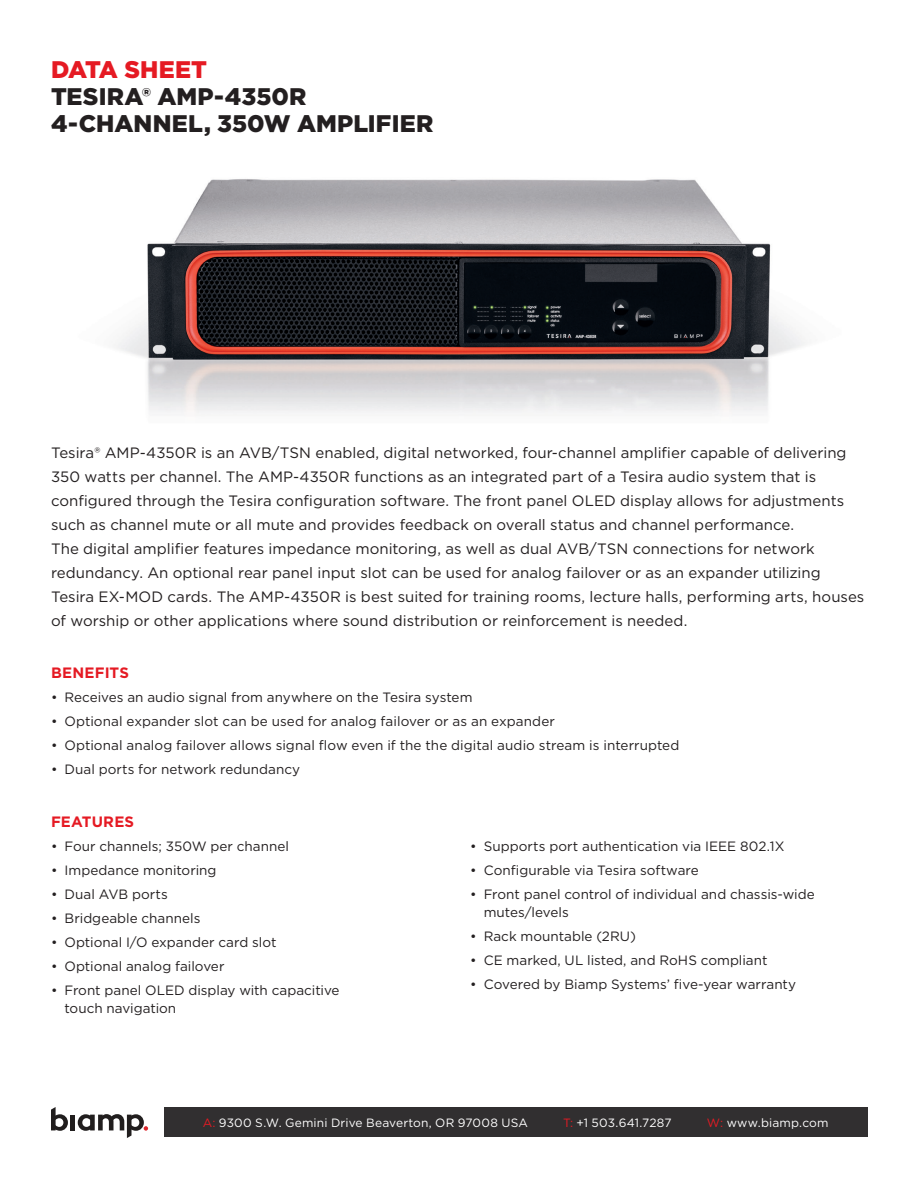
<style>
.page{position:relative;width:918px;height:1188px;background:#fff}
.page>*{position:absolute;margin:0;border:0;box-sizing:border-box;transform-origin:0 0}
.Head{font:900 24px "Gotham";letter-spacing:.005em;color:#231f20}
.Head-2{font:900 24px "Gotham";color:#e51a23}
.Intro_Body{font:15px/24px "Gotham";color:#231f20}
.subhead{font:700 15px "Gotham";letter-spacing:.01em;color:#e51a23}
.t1{font:13.5px/18px "Gotham";color:#231f20}
.t2{font:12px "Gotham";letter-spacing:.015em;color:#fff}
.s1{color:#e51a23}
</style>
<div class="page">
<svg style="left:51px;top:1107px;width:17px;height:24px"></svg>
<hr style="left:71px;top:1115px;width:4px;height:15px;background:#211e1e">
<svg style="left:78px;top:1114px;width:70px;height:24px"></svg>
<div style="left:164px;top:1107px;width:704px;height:30px;background:#312f30"></div>
<img style="left:114px;top:179px;width:692px;height:235px">
<p class="Head-2" style="left:51px;top:53px;width:158px">DATA SHEET</p>
<p class="Head" style="left:51px;top:80px;width:257px">TESIRA® AMP-4350R</p>
<p class="Head" style="left:51px;top:107px;width:384px">4-CHANNEL, 350W AMPLIFIER</p>
<p class="Intro_Body" style="left:51px;top:440px;width:815px">Tesira® AMP-4350R is an AVB/TSN enabled, digital networked, four-channel amplifier capable of delivering 350 watts per channel. The AMP-4350R functions as an integrated part of a Tesira audio system that is configured through the Tesira configuration software. The front panel OLED display allows for adjustments such as channel mute or all mute and provides feedback on overall status and channel performance.<br>The digital amplifier features impedance monitoring, as well as dual AVB/TSN connections for network redundancy. An optional rear panel input slot can be used for analog failover or as an expander utilizing Tesira EX-MOD cards. The AMP-4350R is best suited for training rooms, lecture halls, performing arts, houses of worship or other applications where sound distribution or reinforcement is needed.</p>
<p class="subhead" style="left:51px;top:663px;width:80px">BENEFITS</p>
<p class="t1" style="left:51px;top:688px;width:423px">• Receives an audio signal from anywhere on the Tesira system</p>
<p class="t1" style="left:51px;top:712px;width:505px">• Optional expander slot can be used for analog failover or as an expander</p>
<p class="t1" style="left:51px;top:736px;width:630px">• Optional analog failover allows signal flow even if the the digital audio stream is interrupted</p>
<p class="t1" style="left:51px;top:760px;width:251px">• Dual ports for network redundancy</p>
<p class="subhead" style="left:51px;top:811px;width:85px">FEATURES</p>
<p class="t1" style="left:51px;top:837px;width:240px">• Four channels; 350W per channel</p>
<p class="t1" style="left:51px;top:861px;width:167px">• Impedance monitoring</p>
<p class="t1" style="left:51px;top:885px;width:118px">• Dual AVB ports</p>
<p class="t1" style="left:51px;top:909px;width:151px">• Bridgeable channels</p>
<p class="t1" style="left:51px;top:933px;width:227px">• Optional I/O expander card slot</p>
<p class="t1" style="left:51px;top:957px;width:175px">• Optional analog failover</p>
<p class="t1" style="left:64px;top:981px;width:277px;text-indent:-14px">• Front panel OLED display with capacitive touch navigation</p>
<p class="t1" style="left:470px;top:837px;width:316px">• Supports port authentication via IEEE 802.1X</p>
<p class="t1" style="left:470px;top:861px;width:230px">• Configurable via Tesira software</p>
<p class="t1" style="left:484px;top:885px;width:332px;text-indent:-14px">• Front panel control of individual and chassis-wide mutes/levels</p>
<p class="t1" style="left:470px;top:927px;width:167px">• Rack mountable (2RU)</p>
<p class="t1" style="left:470px;top:951px;width:299px">• CE marked, UL listed, and RoHS compliant</p>
<p class="t1" style="left:470px;top:975px;width:327px">• Covered by Biamp Systems’ five-year warranty</p>
<p class="t2" style="left:203px;top:1115px;width:327px"><span class="s1">A:</span> 9300 S.W. Gemini Drive Beaverton, OR 97008 USA</p>
<p class="t2" style="left:563px;top:1115px;width:110px"><span class="s1">T:</span> +1 503.641.7287</p>
<p class="t2" style="left:707px;top:1115px;width:123px"><span class="s1">W:</span> www.biamp.com</p>
</div>
